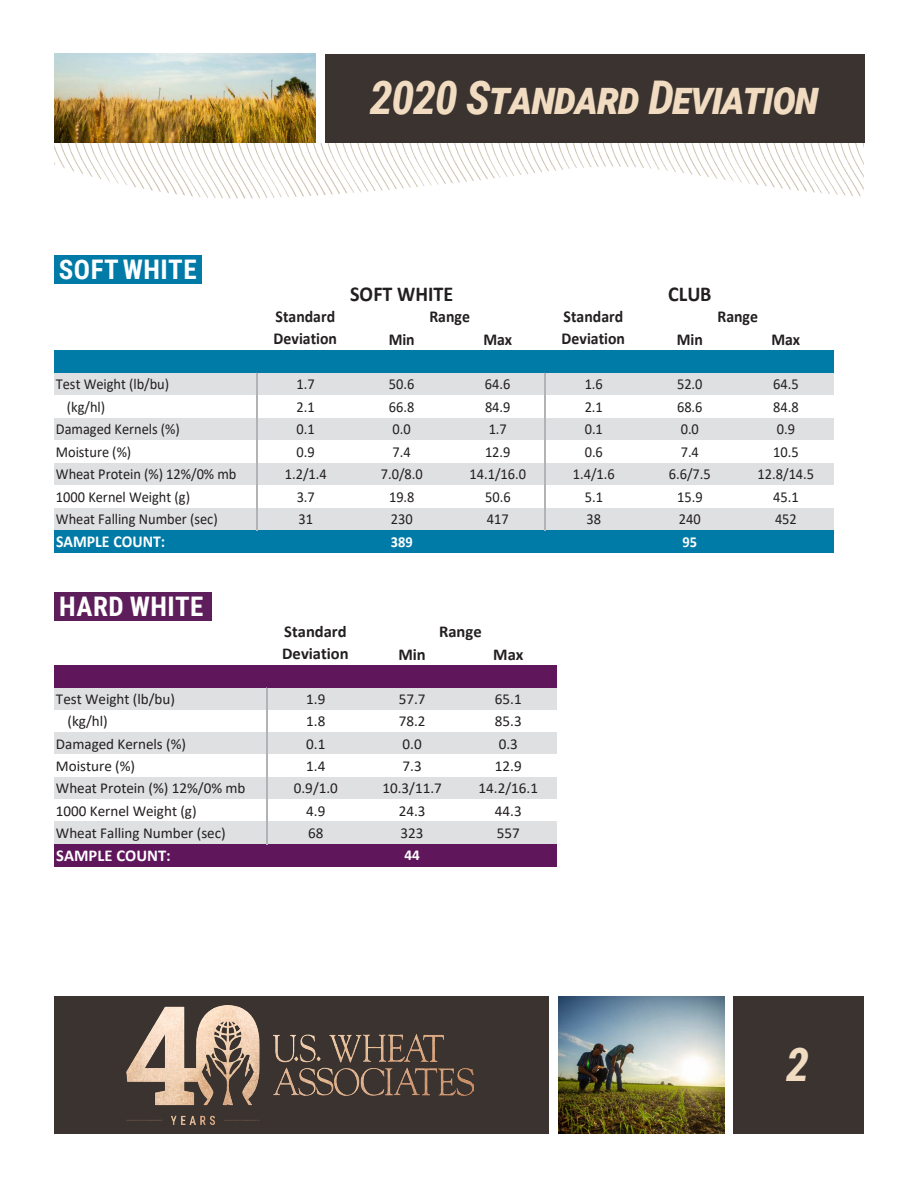
<style>
.page{position:relative;width:918px;height:1188px;background:#fff}
.page>*{position:absolute;margin:0;border:0;box-sizing:border-box;transform-origin:0 0}
.SECTION_OPENING_HEAD{font:italic 700 46.5px "Roboto Condensed";letter-spacing:-.03em;color:#f1dcc2}
.LABEL_-_WHITE_BOLD_C{font:700 27px "Roboto Condensed";letter-spacing:.015em;color:#fff}
.t1{font:700 21.3px "Calibri";letter-spacing:.005em;color:#231f20;scale:.95 1}
.t2{font:700 16.65px/22px "Calibri";color:#231f20;scale:.95 1}
.t3{font:700 16.65px "Calibri";color:#fff;scale:.95 1}
.t4{font:700 16.5px/21.9px "Calibri";color:#231f20}
.t5{font:700 16.5px "Calibri";color:#fff}
.t6{font:15.15px "Calibri";color:#231f20;scale:.95 1}
.t7{font:15.15px "Calibri";color:#231f20}
.t8{font:700 15.15px "Calibri";color:#fff;scale:.95 1}
.t9{font:700 15.15px "Calibri";color:#fff}
</style>
<div class="page">
<div style="left:734px;top:996px;width:130px;height:138px;background:#3a332f"></div>
<img style="left:558px;top:996px;width:167px;height:138px">
<div style="left:54px;top:996px;width:495px;height:138px;background:#3a332f"></div>
<img style="left:127px;top:1005px;width:347px;height:120px">
<div style="left:54px;top:255px;width:148px;height:29px;background:#007aa7"></div>
<img style="left:54px;top:143px;width:810px;height:56px">
<div style="left:325px;top:54px;width:539px;height:89px;background:#3a332f"></div>
<img style="left:54px;top:54px;width:262px;height:89px">
<div style="left:54px;top:592px;width:158px;height:29px;background:#5e1d5b"></div>
<div style="left:54px;top:351px;width:779px;height:22px;background:#007aa7"></div>
<div style="left:54px;top:373px;width:779px;height:23px;background:#dfe0e2"></div>
<div style="left:54px;top:418px;width:779px;height:23px;background:#dfe0e2"></div>
<div style="left:54px;top:440px;width:779px;height:23px;background:#fff"></div>
<div style="left:54px;top:463px;width:779px;height:23px;background:#dfe0e2"></div>
<div style="left:54px;top:485px;width:779px;height:23px;background:#fff"></div>
<div style="left:54px;top:508px;width:779px;height:23px;background:#dfe0e2"></div>
<div style="left:54px;top:530px;width:779px;height:23px;background:#007aa7"></div>
<hr style="left:256px;top:373px;width:2px;height:158px;background:#b2b3b7">
<hr style="left:544px;top:373px;width:2px;height:158px;background:#b2b3b7">
<div style="left:54px;top:665px;width:502px;height:23px;background:#5f165b"></div>
<div style="left:54px;top:688px;width:502px;height:22px;background:#dfe0e2"></div>
<div style="left:54px;top:732px;width:502px;height:23px;background:#dfe0e2"></div>
<div style="left:54px;top:777px;width:502px;height:23px;background:#dfe0e2"></div>
<div style="left:54px;top:799px;width:502px;height:23px;background:#fff"></div>
<div style="left:54px;top:822px;width:502px;height:22px;background:#dfe0e2"></div>
<div style="left:54px;top:844px;width:502px;height:23px;background:#5f165b"></div>
<hr style="left:266px;top:688px;width:2px;height:156px;background:#b2b3b7">
<p class="LABEL_-_WHITE_BOLD_C" style="left:59px;top:251px;width:139px">SOFT WHITE</p>
<p class="SECTION_OPENING_HEAD" style="left:370px;top:65px;width:451px">2020 Standard Deviation</p>
<p class="t1" style="left:350px;top:279px;width:110px">SOFT WHITE</p>
<p class="t1" style="left:668px;top:279px;width:47px">CLUB</p>
<p class="t2" style="left:274px;top:305px;width:68px">Standard<br>Deviation</p>
<p class="t2" style="left:429px;top:305px;width:44px">Range</p>
<p class="t2" style="left:562px;top:305px;width:68px">Standard<br>Deviation</p>
<p class="t2" style="left:717px;top:305px;width:44px">Range</p>
<p class="t2" style="left:389px;top:328px;width:29px">Min</p>
<p class="t2" style="left:483px;top:328px;width:32px">Max</p>
<p class="t2" style="left:677px;top:328px;width:29px">Min</p>
<p class="t2" style="left:771px;top:328px;width:32px">Max</p>
<p class="t6" style="left:56px;top:374px;width:121px">Test Weight (lb/bu)</p>
<p class="t6" style="left:297px;top:374px;width:21px">1.7</p>
<p class="t6" style="left:389px;top:374px;width:28px">50.6</p>
<p class="t6" style="left:485px;top:374px;width:28px">64.6</p>
<p class="t6" style="left:585px;top:374px;width:21px">1.6</p>
<p class="t6" style="left:677px;top:374px;width:28px">52.0</p>
<p class="t6" style="left:773px;top:374px;width:28px">64.5</p>
<p class="t6" style="left:67px;top:396px;width:42px">(kg/hl)</p>
<p class="t6" style="left:297px;top:396px;width:21px">2.1</p>
<p class="t6" style="left:389px;top:396px;width:28px">66.8</p>
<p class="t6" style="left:485px;top:396px;width:28px">84.9</p>
<p class="t6" style="left:585px;top:396px;width:21px">2.1</p>
<p class="t6" style="left:677px;top:396px;width:28px">68.6</p>
<p class="t6" style="left:773px;top:396px;width:28px">84.8</p>
<p class="t6" style="left:56px;top:419px;width:132px">Damaged Kernels (%)</p>
<p class="t6" style="left:297px;top:419px;width:21px">0.1</p>
<p class="t6" style="left:393px;top:419px;width:21px">0.0</p>
<p class="t6" style="left:489px;top:419px;width:21px">1.7</p>
<p class="t6" style="left:585px;top:419px;width:21px">0.1</p>
<p class="t6" style="left:681px;top:419px;width:21px">0.0</p>
<p class="t6" style="left:777px;top:419px;width:21px">0.9</p>
<p class="t6" style="left:56px;top:441px;width:81px">Moisture (%)</p>
<p class="t6" style="left:297px;top:441px;width:21px">0.9</p>
<p class="t6" style="left:393px;top:441px;width:21px">7.4</p>
<p class="t6" style="left:485px;top:441px;width:28px">12.9</p>
<p class="t6" style="left:585px;top:441px;width:21px">0.6</p>
<p class="t6" style="left:681px;top:441px;width:21px">7.4</p>
<p class="t6" style="left:773px;top:441px;width:28px">10.5</p>
<p class="t6" style="left:56px;top:464px;width:192px">Wheat Protein (%) 12%/0% mb</p>
<p class="t6" style="left:285px;top:464px;width:46px">1.2/1.4</p>
<p class="t6" style="left:381px;top:464px;width:46px">7.0/8.0</p>
<p class="t6" style="left:470px;top:464px;width:61px">14.1/16.0</p>
<p class="t6" style="left:573px;top:464px;width:46px">1.4/1.6</p>
<p class="t6" style="left:669px;top:464px;width:46px">6.6/7.5</p>
<p class="t6" style="left:758px;top:464px;width:61px">12.8/14.5</p>
<p class="t6" style="left:56px;top:486px;width:143px">1000 Kernel Weight (g)</p>
<p class="t6" style="left:297px;top:486px;width:21px">3.7</p>
<p class="t6" style="left:389px;top:486px;width:28px">19.8</p>
<p class="t6" style="left:485px;top:486px;width:28px">50.6</p>
<p class="t6" style="left:585px;top:486px;width:21px">5.1</p>
<p class="t6" style="left:677px;top:486px;width:28px">15.9</p>
<p class="t6" style="left:773px;top:486px;width:28px">45.1</p>
<p class="t6" style="left:56px;top:509px;width:172px">Wheat Falling Number (sec)</p>
<p class="t6" style="left:299px;top:509px;width:17px">31</p>
<p class="t6" style="left:391px;top:509px;width:25px">230</p>
<p class="t6" style="left:487px;top:509px;width:25px">417</p>
<p class="t6" style="left:587px;top:509px;width:17px">38</p>
<p class="t6" style="left:679px;top:509px;width:25px">240</p>
<p class="t6" style="left:775px;top:509px;width:25px">452</p>
<p class="t3" style="left:56px;top:530px;width:116px">SAMPLE COUNT:</p>
<p class="t8" style="left:391px;top:531px;width:25px">389</p>
<p class="t8" style="left:683px;top:531px;width:17px">95</p>
<p class="LABEL_-_WHITE_BOLD_C" style="left:59px;top:587px;width:146px">HARD WHITE</p>
<p class="t4" style="left:282px;top:620px;width:68px">Standard<br>Deviation</p>
<p class="t4" style="left:439px;top:620px;width:44px">Range</p>
<p class="t4" style="left:398px;top:643px;width:29px">Min</p>
<p class="t4" style="left:493px;top:643px;width:32px">Max</p>
<p class="t7" style="left:56px;top:689px;width:121px">Test Weight (lb/bu)</p>
<p class="t7" style="left:306px;top:689px;width:21px">1.9</p>
<p class="t7" style="left:399px;top:689px;width:28px">57.7</p>
<p class="t7" style="left:495px;top:689px;width:28px">65.1</p>
<p class="t7" style="left:67px;top:711px;width:42px">(kg/hl)</p>
<p class="t7" style="left:306px;top:711px;width:21px">1.8</p>
<p class="t7" style="left:399px;top:711px;width:28px">78.2</p>
<p class="t7" style="left:495px;top:711px;width:28px">85.3</p>
<p class="t7" style="left:56px;top:733px;width:132px">Damaged Kernels (%)</p>
<p class="t7" style="left:306px;top:733px;width:21px">0.1</p>
<p class="t7" style="left:403px;top:733px;width:21px">0.0</p>
<p class="t7" style="left:499px;top:733px;width:21px">0.3</p>
<p class="t7" style="left:56px;top:755px;width:81px">Moisture (%)</p>
<p class="t7" style="left:306px;top:755px;width:21px">1.4</p>
<p class="t7" style="left:403px;top:755px;width:21px">7.3</p>
<p class="t7" style="left:495px;top:755px;width:28px">12.9</p>
<p class="t7" style="left:56px;top:778px;width:191px">Wheat Protein (%) 12%/0% mb</p>
<p class="t7" style="left:294px;top:778px;width:46px">0.9/1.0</p>
<p class="t7" style="left:382px;top:778px;width:61px">10.3/11.7</p>
<p class="t7" style="left:479px;top:778px;width:61px">14.2/16.1</p>
<p class="t7" style="left:56px;top:800px;width:142px">1000 Kernel Weight (g)</p>
<p class="t7" style="left:306px;top:800px;width:21px">4.9</p>
<p class="t7" style="left:399px;top:800px;width:28px">24.3</p>
<p class="t7" style="left:495px;top:800px;width:28px">44.3</p>
<p class="t7" style="left:56px;top:822px;width:171px">Wheat Falling Number (sec)</p>
<p class="t7" style="left:308px;top:822px;width:17px">68</p>
<p class="t7" style="left:401px;top:822px;width:25px">323</p>
<p class="t7" style="left:497px;top:822px;width:25px">557</p>
<p class="t5" style="left:56px;top:844px;width:116px">SAMPLE COUNT:</p>
<p class="t9" style="left:404px;top:845px;width:17px">44</p>
<p class="SECTION_OPENING_HEAD" style="left:786px;top:1032px;width:25px">2</p>
</div>
